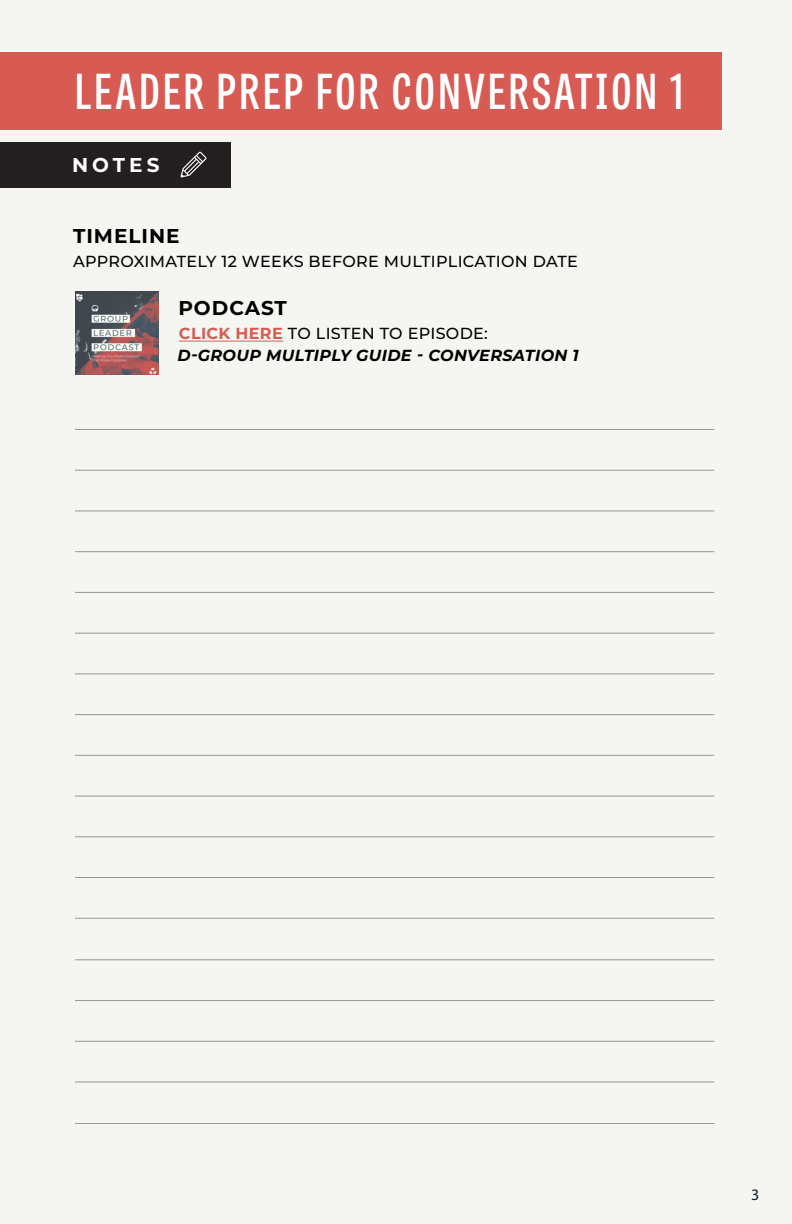
<style>
.page{position:relative;width:792px;height:1224px;background:#f5f6f1}
.page>*{position:absolute;margin:0;border:0;box-sizing:border-box;transform-origin:0 0}
.t1{font:600 48px "Tablet Gothic Compressed";letter-spacing:.07em;color:#fff}
.t2{font:700 20px "Montserrat";letter-spacing:.05em;color:#000}
.t3{font:700 20px "Montserrat";letter-spacing:.2em;color:#fff}
.t4{font:500 16px "Montserrat";letter-spacing:.02em;color:#000}
.t5{font:italic 700 16px "Montserrat";letter-spacing:.02em;color:#000}
.t6{font:16px "Myriad Pro";color:#051f23}
.s1{font-weight:700;color:#d85b53}
</style>
<div class="page">
<div style="left:0;top:52px;width:721px;height:78px;background:#d85b53"></div>
<hr style="left:75px;top:429px;width:639px;height:1px;background:#95979a">
<hr style="left:75px;top:470px;width:639px;height:1px;background:#95979a">
<hr style="left:75px;top:510px;width:639px;height:1px;background:#95979a">
<hr style="left:75px;top:551px;width:639px;height:1px;background:#95979a">
<hr style="left:75px;top:592px;width:639px;height:1px;background:#95979a">
<hr style="left:75px;top:633px;width:639px;height:1px;background:#95979a">
<hr style="left:75px;top:673px;width:639px;height:1px;background:#95979a">
<hr style="left:75px;top:714px;width:639px;height:1px;background:#95979a">
<hr style="left:75px;top:755px;width:639px;height:1px;background:#95979a">
<hr style="left:75px;top:796px;width:639px;height:1px;background:#95979a">
<hr style="left:75px;top:836px;width:639px;height:1px;background:#95979a">
<hr style="left:75px;top:918px;width:639px;height:1px;background:#95979a">
<hr style="left:75px;top:877px;width:639px;height:1px;background:#95979a">
<hr style="left:75px;top:959px;width:639px;height:1px;background:#95979a">
<hr style="left:75px;top:1000px;width:639px;height:1px;background:#95979a">
<hr style="left:75px;top:1081px;width:639px;height:1px;background:#95979a">
<hr style="left:75px;top:1041px;width:639px;height:1px;background:#95979a">
<hr style="left:75px;top:1123px;width:639px;height:1px;background:#95979a">
<div style="left:0;top:142px;width:231px;height:45px;background:#231f20"></div>
<hr style="left:179px;top:341px;width:104px;height:1px;background:#d85b53">
<svg style="left:181px;top:152px;width:26px;height:25px"></svg>
<img style="left:75px;top:291px;width:84px;height:84px">
<p class="t1" style="left:75px;top:58px;width:611px">LEADER PREP FOR CONVERSATION 1</p>
<p class="t3" style="left:72px;top:151px;width:89px">NOTES</p>
<p class="t2" style="left:73px;top:222px;width:108px">TIMELINE</p>
<p class="t4" style="left:73px;top:251px;width:506px">APPROXIMATELY 12 WEEKS BEFORE MULTIPLICATION DATE</p>
<p class="t2" style="left:178px;top:294px;width:110px">PODCAST</p>
<p class="t4" style="left:179px;top:323px;width:310px"><span class="s1">CLICK HERE</span> TO LISTEN TO EPISODE:</p>
<p class="t5" style="left:177px;top:344px;width:403px">D-GROUP MULTIPLY GUIDE - CONVERSATION 1</p>
<p class="t6" style="left:751px;top:1185px;width:10px">3</p>
</div>
